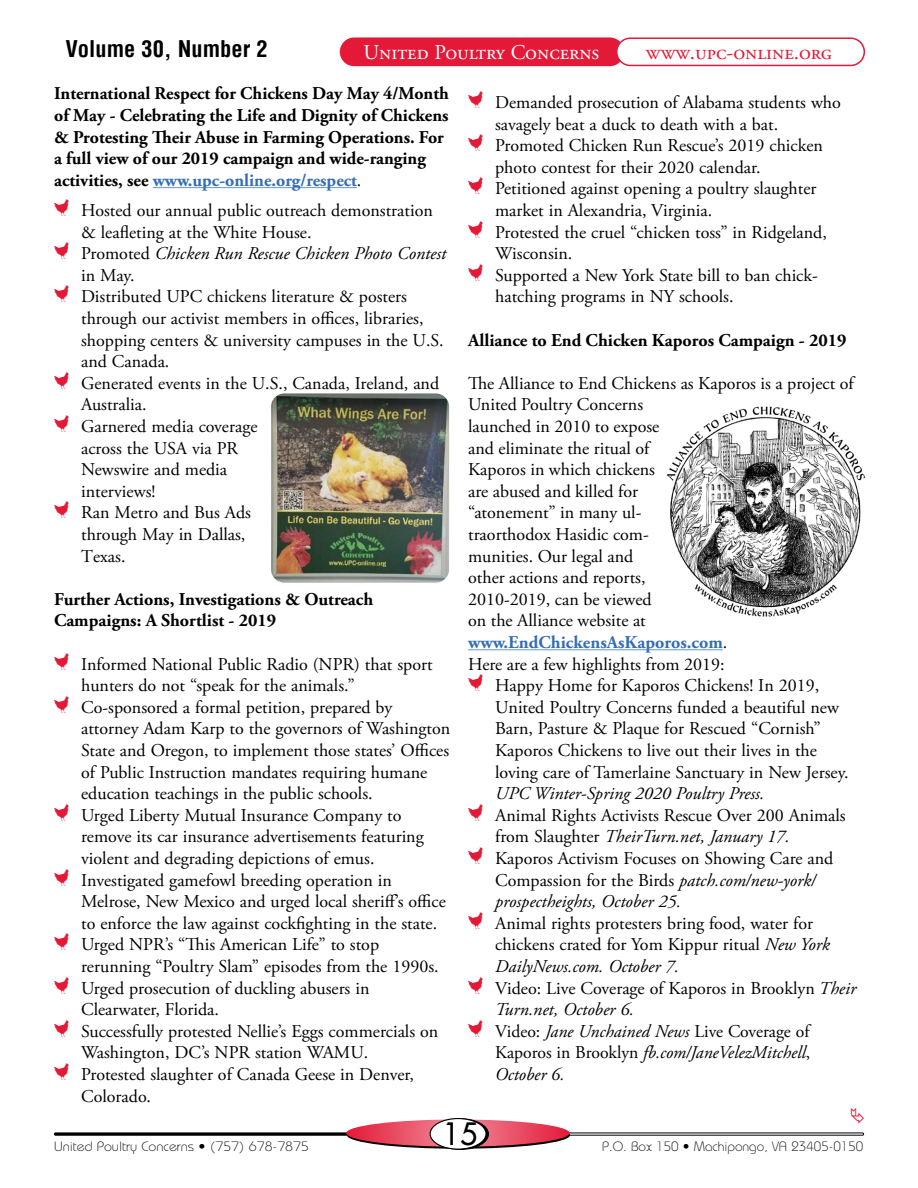
<style>
.page{position:relative;width:918px;height:1188px;background:#fff}
.page>*{position:absolute;margin:0;border:0;box-sizing:border-box;transform-origin:0 0}
.t1{font:30px "Futura";color:#000}
.t2{font:700 condensed 22.5px "Helvetica";color:#000}
.t3{font:21px "Adobe Garamond Pro";color:#fff}
.t4{font:21px "Adobe Garamond Pro";color:#e31937}
.t5{font:18px/21.6px "Adobe Garamond Pro";color:#000}
.t6{font:700 18px/21.6px "Adobe Garamond Pro";color:#000}
.t7{font:italic 18px "Adobe Garamond Pro";color:#000}
.t8{font:18px/21.6px "Adobe Garamond";color:#000}
.t9{font:300 13.5px "Bauhaus";color:#000;scale:1.05 1}
.t10{font:300 13.5px "Bauhaus";color:#000}
.s1{color:#346db6}
.s2{font-weight:400}
.s3{font-family:"Barnyard";color:#e31937}
.s4{font-family:"Barnyard";font-style:normal;color:#e31937}
.s5{font-style:normal}
.s6{font-weight:700;color:#346db6}
.s7{font-family:"Adobe Garamond"}
.s8{font-style:italic}
</style>
<div class="page">
<div style="left:54px;top:1133px;width:414px;height:3px;border:1px solid #000"></div>
<div style="left:450px;top:1133px;width:414px;height:3px;border:1px solid #000"></div>
<svg style="left:347px;top:1122px;width:223px;height:27px"></svg>
<svg style="left:346px;top:1119px;width:224px;height:28px;background:#e24e64"></svg>
<div style="left:433px;top:1119px;width:55px;height:30px;background:#000;border-radius:50%"></div>
<div style="left:432px;top:1118px;width:57px;height:32px;border:1px solid #000;border-radius:50%"></div>
<div style="left:430px;top:1119px;width:56px;height:30px;background:#fff;border-radius:50%"></div>
<div style="left:430px;top:1118px;width:57px;height:32px;border:1px solid #000;border-radius:50%"></div>
<div style="left:340px;top:37px;width:284px;height:29px;background:#e31937;border-radius:14px"></div>
<div style="left:617px;top:38px;width:247px;height:27px;background:#fff;border-radius:14px"></div>
<div style="left:616px;top:37px;width:249px;height:29px;border:2px solid #e31937;border-radius:14px"></div>
<hr style="left:153px;top:187px;width:204px;height:1px;background:#69c">
<hr style="left:468px;top:649px;width:255px;height:1px;background:#69c">
<img style="left:666px;top:406px;width:200px;height:211px">
<img style="left:271px;top:393px;width:178px;height:190px">
<p class="t2" style="left:65px;top:34px;width:204px">Volume 30, Number 2</p>
<p class="t3" style="left:364px;top:39px;width:237px">United Poultry Concerns</p>
<p class="t4" style="left:646px;top:40px;width:188px">www.upc-online.org</p>
<p class="t6" style="left:54px;top:83px;width:396px">International Respect for Chickens Day May 4/Month of May - Celebrating the Life and Dignity of Chickens &amp; Protesting Their Abuse in Farming Operations. For a full view of our 2019 campaign and wide-ranging activities, see <span class="s1">www.upc-online.org/respect</span><span class="s2">.</span></p>
<p class="t5" style="left:54px;top:200px;width:380px"><span class="s3">M</span> Hosted our annual public outreach demonstration</p>
<p class="t5" style="left:81px;top:222px;width:232px">&amp; leafleting at the White House.</p>
<p class="t7" style="left:54px;top:243px;width:394px"><span class="s4">M</span> <span class="s5">Promoted</span> Chicken Run Rescue Chicken Photo Contest</p>
<p class="t5" style="left:81px;top:265px;width:55px">in May.</p>
<p class="t5" style="left:54px;top:287px;width:354px"><span class="s3">M</span> Distributed UPC chickens literature &amp; posters</p>
<p class="t5" style="left:81px;top:308px;width:344px">through our activist members in offices, libraries,</p>
<p class="t5" style="left:81px;top:330px;width:364px">shopping centers &amp; university campuses in the U.S.</p>
<p class="t5" style="left:81px;top:351px;width:90px">and Canada.</p>
<p class="t5" style="left:54px;top:373px;width:387px"><span class="s3">M</span> Generated events in the U.S., Canada, Ireland, and</p>
<p class="t5" style="left:81px;top:395px;width:67px">Australia.</p>
<p class="t5" style="left:54px;top:416px;width:205px"><span class="s3">M</span> Garnered media coverage</p>
<p class="t5" style="left:81px;top:438px;width:159px">across the USA via PR</p>
<p class="t5" style="left:81px;top:459px;width:148px">Newswire and media</p>
<p class="t5" style="left:81px;top:481px;width:76px">interviews!</p>
<p class="t8" style="left:81px;top:502px;width:171px;text-indent:-27px"><span class="s3">M</span> Ran Metro and Bus Ads through May in Dallas,<br>Texas.</p>
<p class="t6" style="left:54px;top:589px;width:321px">Further Actions, Investigations &amp; Outreach<br>Campaigns: A Shortlist - 2019</p>
<p class="t5" style="left:54px;top:654px;width:380px"><span class="s3">M</span> Informed National Public Radio (NPR) that sport</p>
<p class="t5" style="left:81px;top:675px;width:275px">hunters do not “speak for the animals.”</p>
<p class="t5" style="left:54px;top:697px;width:340px"><span class="s3">M</span> Co-sponsored a formal petition, prepared by</p>
<p class="t5" style="left:81px;top:719px;width:371px">attorney Adam Karp to the governors of Washington</p>
<p class="t5" style="left:81px;top:740px;width:369px">State and Oregon, to implement those states’ Offices</p>
<p class="t5" style="left:81px;top:762px;width:348px">of Public Instruction mandates requiring humane</p>
<p class="t5" style="left:81px;top:783px;width:293px">education teachings in the public schools.</p>
<p class="t5" style="left:54px;top:805px;width:349px"><span class="s3">M</span> Urged Liberty Mutual Insurance Company to</p>
<p class="t5" style="left:81px;top:827px;width:344px">remove its car insurance advertisements featuring</p>
<p class="t5" style="left:81px;top:848px;width:295px">violent and degrading depictions of emus.</p>
<p class="t5" style="left:54px;top:870px;width:339px"><span class="s3">M</span> Investigated gamefowl breeding operation in</p>
<p class="t5" style="left:81px;top:891px;width:366px">Melrose, New Mexico and urged local sheriff’s office</p>
<p class="t5" style="left:81px;top:913px;width:358px">to enforce the law against cockfighting in the state.</p>
<p class="t5" style="left:54px;top:935px;width:327px"><span class="s3">M</span> Urged NPR’s “This American Life” to stop</p>
<p class="t5" style="left:81px;top:956px;width:359px">rerunning “Poultry Slam” episodes from the 1990s.</p>
<p class="t5" style="left:54px;top:978px;width:317px"><span class="s3">M</span> Urged prosecution of duckling abusers in</p>
<p class="t5" style="left:81px;top:999px;width:139px">Clearwater, Florida.</p>
<p class="t5" style="left:54px;top:1021px;width:386px"><span class="s3">M</span> Successfully protested Nellie’s Eggs commercials on</p>
<p class="t5" style="left:81px;top:1043px;width:289px">Washington, DC’s NPR station WAMU.</p>
<p class="t5" style="left:54px;top:1064px;width:361px"><span class="s3">M</span> Protested slaughter of Canada Geese in Denver,</p>
<p class="t5" style="left:81px;top:1086px;width:71px">Colorado.</p>
<p class="t5" style="left:468px;top:92px;width:374px"><span class="s3">M</span> Demanded prosecution of Alabama students who</p>
<p class="t5" style="left:495px;top:114px;width:285px">savagely beat a duck to death with a bat.</p>
<p class="t5" style="left:468px;top:135px;width:356px"><span class="s3">M</span> Promoted Chicken Run Rescue’s 2019 chicken</p>
<p class="t5" style="left:495px;top:157px;width:267px">photo contest for their 2020 calendar.</p>
<p class="t5" style="left:468px;top:179px;width:350px"><span class="s3">M</span> Petitioned against opening a poultry slaughter</p>
<p class="t5" style="left:495px;top:200px;width:219px">market in Alexandria, Virginia.</p>
<p class="t5" style="left:468px;top:222px;width:360px"><span class="s3">M</span> Protested the cruel “chicken toss” in Ridgeland,</p>
<p class="t5" style="left:495px;top:243px;width:79px">Wisconsin.</p>
<p class="t5" style="left:468px;top:265px;width:351px"><span class="s3">M</span> Supported a New York State bill to ban chick-</p>
<p class="t5" style="left:495px;top:287px;width:240px">hatching programs in NY schools.</p>
<p class="t6" style="left:468px;top:329px;width:380px">Alliance to End Chicken Kaporos Campaign - 2019</p>
<p class="t5" style="left:468px;top:373px;width:389px">The Alliance to End Chickens as Kaporos is a project of<br>United Poultry Concerns<br>launched in 2010 to expose<br>and eliminate the ritual of<br>Kaporos in which chickens<br>are abused and killed for<br>“atonement” in many ul-<br>traorthodox Hasidic com-<br>munities. Our legal and<br>other actions and reports,<br>2010-2019, can be viewed<br>on the Alliance website at <span class="s6">www.EndChickensAsKaporos.com</span>.<br>Here are a few highlights from 2019:<br><span class="s3">M</span> Happy Home for Kaporos Chickens! <span class="s7">In 2019,</span></p>
<p class="t5" style="left:495px;top:697px;width:355px"><span class="s7">United Poultry</span> Concerns funded a beautiful new Barn, Pasture &amp; Plaque for Rescued “Cornish” Kaporos Chickens to live out their lives in the loving care of Tamerlaine Sanctuary in New Jersey.</p>
<p class="t7" style="left:495px;top:783px;width:271px">UPC Winter-Spring 2020 Poultry Press.</p>
<p class="t5" style="left:468px;top:805px;width:379px"><span class="s3">M</span> Animal Rights Activists Rescue Over 200 Animals</p>
<p class="t7" style="left:495px;top:826px;width:296px"><span class="s5">from Slaughter</span> TheirTurn.net, January 17.</p>
<p class="t5" style="left:468px;top:848px;width:367px"><span class="s3">M</span> Kaporos Activism Focuses on Showing Care and</p>
<p class="t5" style="left:495px;top:870px;width:322px">Compassion for the Birds <span class="s8">patch.com/new-york/</span></p>
<p class="t7" style="left:495px;top:891px;width:187px">prospectheights, October 25.</p>
<p class="t5" style="left:468px;top:913px;width:346px"><span class="s3">M</span> Animal rights protesters bring food, water for</p>
<p class="t5" style="left:495px;top:935px;width:336px">chickens crated for Yom Kippur ritual <span class="s8">New York</span></p>
<p class="t7" style="left:495px;top:955px;width:185px">DailyNews.com. October 7.</p>
<p class="t5" style="left:468px;top:978px;width:390px"><span class="s3">M</span> Video: Live Coverage of Kaporos in Brooklyn <span class="s8">Their</span></p>
<p class="t7" style="left:495px;top:999px;width:140px">Turn.net, October 6.</p>
<p class="t5" style="left:468px;top:1021px;width:345px"><span class="s3">M</span> Video: <span class="s8">Jane Unchained News</span> Live Coverage of</p>
<p class="t7" style="left:495px;top:1042px;width:317px"><span class="s5">Kaporos in Brooklyn</span> fb.com/JaneVelezMitchell<span class="s5">,</span></p>
<p class="t7" style="left:495px;top:1063px;width:71px">October 6.</p>
<p class="t9" style="left:54px;top:1138px;width:244px">United Poultry Concerns • (757) 678-7875</p>
<h1 class="t1" style="left:443px;top:1114px;width:36px">15</h1>
<p class="t10" style="left:602px;top:1138px;width:263px">P.O. Box 150 • Machipongo, VA 23405-0150</p>
</div>
